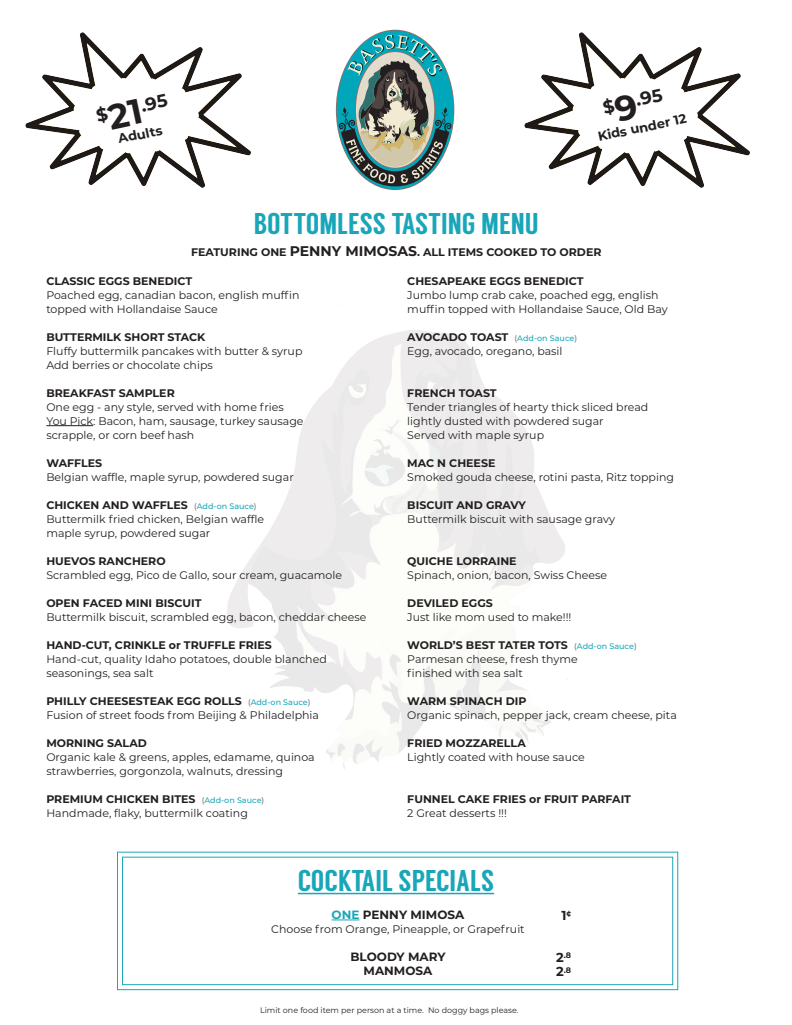
<style>
.page{position:relative;width:792px;height:1025px;background:#fff}
.page>*{position:absolute;margin:0;border:0;box-sizing:border-box;transform-origin:0 0}
.t1{font:30px "Langdon";color:#1aa6b9}
.t2{font:700 18px "Montserrat";color:#231f20}
.t3{font:700 13px "Montserrat";color:#231f20}
.t4{font:700 12px "Montserrat";color:#231f20}
.t5{font:11px "Montserrat";color:#231f20}
.t6{font:700 11px "Montserrat";color:#231f20}
.t7{font:8px "Montserrat";color:#231f20}
.t8{font:700 8px "Montserrat";color:#231f20}
.s1{font-size:35px}
.s2{font-size:14px}
.s3{font-weight:500;font-size:8px;color:#9d6b61}
.s4{font-weight:500;font-size:8px;color:#1aa6b9}
.s5{color:#1aa6b9}
.s6{font-size:13px}
</style>
<div class="page">
<img style="left:227px;top:330px;width:340px;height:439px">
<svg style="left:117px;top:851px;width:562px;height:140px"></svg>
<div style="left:122px;top:857px;width:551px;height:128px;border:1px solid #1aa6b9"></div>
<hr style="left:298px;top:893px;width:196px;height:1px;background:#1aa6b9">
<svg style="left:332px;top:920px;width:28px;height:1px"></svg>
<img style="left:524px;top:32px;width:226px;height:156px">
<svg style="left:336px;top:30px;width:118px;height:160px"></svg>
<hr style="left:46px;top:425px;width:47px;height:1px;background:#231f20">
<img style="left:25px;top:32px;width:226px;height:156px">
<p class="t2" style="left:93px;top:102px;width:74px;rotate:-12deg">$<span class="s1">21</span>.95</p>
<p class="t2" style="left:600px;top:94px;width:62px;rotate:-12deg">$<span class="s1">9</span>.95</p>
<p class="t3" style="left:116px;top:130px;width:46px;rotate:-12deg">Adults</p>
<p class="t3" style="left:596px;top:128px;width:92px;rotate:-12deg">Kids under 12</p>
<p class="t1" style="left:254px;top:206px;width:286px">BOTTOMLESS TASTING MENU</p>
<p class="t6" style="left:191px;top:244px;width:412px">FEATURING ONE <span class="s2">PENNY MIMOSAS</span>. ALL ITEMS COOKED TO ORDER</p>
<p class="t6" style="left:46px;top:273px;width:148px">CLASSIC EGGS BENEDICT</p>
<p class="t5" style="left:46px;top:287px;width:255px">Poached egg, canadian bacon, english muffin</p>
<p class="t5" style="left:46px;top:301px;width:173px">topped with Hollandaise Sauce</p>
<p class="t6" style="left:46px;top:329px;width:161px">BUTTERMILK SHORT STACK</p>
<p class="t5" style="left:46px;top:343px;width:258px">Fluffy buttermilk pancakes with butter &amp; syrup</p>
<p class="t5" style="left:46px;top:357px;width:168px">Add berries or chocolate chips</p>
<p class="t6" style="left:46px;top:385px;width:130px">BREAKFAST SAMPLER</p>
<p class="t5" style="left:46px;top:399px;width:239px">One egg - any style, served with home fries</p>
<p class="t5" style="left:46px;top:413px;width:259px">You Pick: Bacon, ham, sausage, turkey sausage</p>
<p class="t5" style="left:46px;top:427px;width:150px">scrapple, or corn beef hash</p>
<p class="t6" style="left:46px;top:455px;width:57px">WAFFLES</p>
<p class="t5" style="left:46px;top:469px;width:249px">Belgian waffle, maple syrup, powdered sugar</p>
<p class="t6" style="left:46px;top:497px;width:212px">CHICKEN AND WAFFLES <span class="s3">(</span><span class="s4">Add-on Sauce</span><span class="s3">)</span></p>
<p class="t5" style="left:46px;top:511px;width:219px">Buttermilk fried chicken, Belgian waffle</p>
<p class="t5" style="left:46px;top:525px;width:165px">maple syrup, powdered sugar</p>
<p class="t6" style="left:46px;top:553px;width:121px">HUEVOS RANCHERO</p>
<p class="t5" style="left:46px;top:567px;width:297px">Scrambled egg, Pico de Gallo, sour cream, guacamole</p>
<p class="t6" style="left:46px;top:595px;width:157px">OPEN FACED MINI BISCUIT</p>
<p class="t5" style="left:46px;top:609px;width:322px">Buttermilk biscuit, scrambled egg, bacon, cheddar cheese</p>
<p class="t6" style="left:46px;top:637px;width:227px">HAND-CUT, CRINKLE or TRUFFLE FRIES</p>
<p class="t5" style="left:46px;top:651px;width:282px">Hand-cut, quality Idaho potatoes, double blanched</p>
<p class="t5" style="left:46px;top:665px;width:109px">seasonings, sea salt</p>
<p class="t6" style="left:46px;top:693px;width:266px">PHILLY CHEESESTEAK EGG ROLLS <span class="s3">(</span><span class="s4">Add-on Sauce</span><span class="s3">)</span></p>
<p class="t5" style="left:46px;top:707px;width:274px">Fusion of street foods from Beijing &amp; Philadelphia</p>
<p class="t6" style="left:46px;top:735px;width:102px">MORNING SALAD</p>
<p class="t5" style="left:46px;top:749px;width:270px">Organic kale &amp; greens, apples, edamame, quinoa</p>
<p class="t5" style="left:46px;top:763px;width:238px">strawberries, gorgonzola, walnuts, dressing</p>
<p class="t6" style="left:46px;top:791px;width:219px">PREMIUM CHICKEN BITES <span class="s3">(</span><span class="s4">Add-on Sauce</span><span class="s3">)</span></p>
<p class="t5" style="left:46px;top:805px;width:203px">Handmade, flaky, buttermilk coating</p>
<p class="t6" style="left:407px;top:273px;width:178px">CHESAPEAKE EGGS BENEDICT</p>
<p class="t5" style="left:407px;top:287px;width:253px">Jumbo lump crab cake, poached egg, english</p>
<p class="t5" style="left:407px;top:301px;width:262px">muffin topped with Hollandaise Sauce, Old Bay</p>
<p class="t6" style="left:407px;top:329px;width:171px">AVOCADO TOAST <span class="s3">(</span><span class="s4">Add-on Sauce</span><span class="s3">)</span></p>
<p class="t5" style="left:407px;top:343px;width:157px">Egg, avocado, oregano, basil</p>
<p class="t6" style="left:407px;top:385px;width:91px">FRENCH TOAST</p>
<p class="t5" style="left:407px;top:399px;width:243px">Tender triangles of hearty thick sliced bread</p>
<p class="t5" style="left:407px;top:413px;width:198px">lightly dusted with powdered sugar</p>
<p class="t5" style="left:407px;top:427px;width:138px">Served with maple syrup</p>
<p class="t6" style="left:407px;top:455px;width:90px">MAC N CHEESE</p>
<p class="t5" style="left:407px;top:469px;width:268px">Smoked gouda cheese, rotini pasta, Ritz topping</p>
<p class="t6" style="left:407px;top:497px;width:120px">BISCUIT AND GRAVY</p>
<p class="t5" style="left:407px;top:511px;width:209px">Buttermilk biscuit with sausage gravy</p>
<p class="t6" style="left:407px;top:553px;width:111px">QUICHE LORRAINE</p>
<p class="t5" style="left:407px;top:567px;width:201px">Spinach, onion, bacon, Swiss Cheese</p>
<p class="t6" style="left:407px;top:595px;width:87px">DEVILED EGGS</p>
<p class="t5" style="left:407px;top:609px;width:166px">Just like mom used to make!!!</p>
<p class="t6" style="left:407px;top:637px;width:231px">WORLD’S BEST TATER TOTS <span class="s3">(</span><span class="s4">Add-on Sauce</span><span class="s3">)</span></p>
<p class="t5" style="left:407px;top:651px;width:172px">Parmesan cheese, fresh thyme</p>
<p class="t5" style="left:407px;top:665px;width:117px">finished with sea salt</p>
<p class="t6" style="left:407px;top:693px;width:121px">WARM SPINACH DIP</p>
<p class="t5" style="left:407px;top:707px;width:271px">Organic spinach, pepper jack, cream cheese, pita</p>
<p class="t6" style="left:407px;top:735px;width:120px">FRIED MOZZARELLA</p>
<p class="t5" style="left:407px;top:749px;width:179px">Lightly coated with house sauce</p>
<p class="t6" style="left:407px;top:791px;width:225px">FUNNEL CAKE FRIES or FRUIT PARFAIT</p>
<p class="t5" style="left:407px;top:805px;width:101px">2 Great desserts !!!</p>
<p class="t1" style="left:298px;top:863px;width:198px">COCKTAIL SPECIALS</p>
<p class="t4" style="left:332px;top:906px;width:134px"><span class="s5">ONE</span> PENNY MIMOSA</p>
<p class="t5" style="left:271px;top:921px;width:255px">Choose from Orange, Pineapple, or Grapefruit</p>
<p class="t4" style="left:350px;top:948px;width:97px">BLOODY MARY</p>
<p class="t4" style="left:364px;top:962px;width:70px">MANMOSA</p>
<p class="t7" style="left:260px;top:1004px;width:260px">Limit one food item per person at a time. No doggy bags please.</p>
<p class="t3" style="left:561px;top:906px;width:11px">1<sup>¢</sup></p>
<p class="t8" style="left:556px;top:949px;width:17px"><span class="s6">2</span>.8</p>
<p class="t8" style="left:556px;top:964px;width:17px"><span class="s6">2</span>.8</p>
</div>
